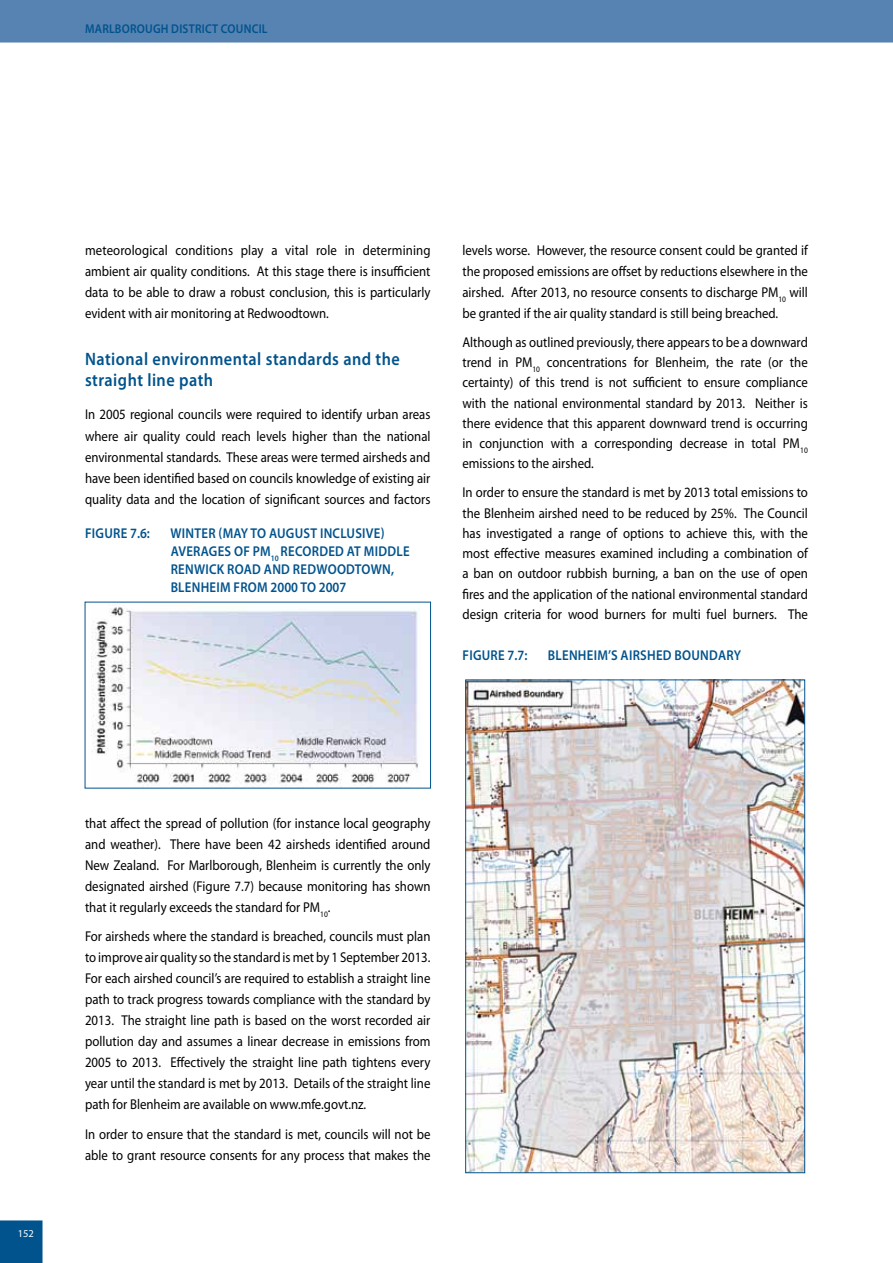
<style>
.page{position:relative;width:893px;height:1263px;background:#fff}
.page>*{position:absolute;margin:0;border:0;box-sizing:border-box;transform-origin:0 0}
.t1{font:600 18px/21px "Myriad Pro";letter-spacing:.03em;color:#00538d;scale:.9 1}
.t2{font:14.25px/21px "Myriad Pro";color:#000;text-align:justify;scale:.9 1}
.t3{font:600 14.25px/18px "Myriad Pro";letter-spacing:.02em;color:#00538d;scale:.9 1}
.t4{font:600 12.75px "Myriad Pro";letter-spacing:.02em;color:#00538d;scale:.9 1}
.t5{font:10.5px "Myriad Pro";color:#fff}
</style>
<div class="page">
<div style="left:0;top:1220px;width:43px;height:43px;background:#00538d"></div>
<div style="left:0;top:0;width:893px;height:43px;background:#5783b2"></div>
<img style="left:467px;top:681px;width:336px;height:490px">
<img style="left:91px;top:607px;width:328px;height:177px">
<p class="t4" style="left:85px;top:21px;width:204px">MARLBOROUGH DISTRICT COUNCIL</p>
<p class="t2" style="left:85px;top:240px;width:385px">meteorological conditions play a vital role in determining ambient air quality conditions. At this stage there is insufficient data to be able to draw a robust conclusion, this is particularly evident with air monitoring at Redwoodtown.</p>
<p class="t1" style="left:85px;top:348px;width:351px">NATIONAL ENVIRONMENTAL STANDARDS AND THE<br>STRAIGHT LINE PATH</p>
<p class="t2" style="left:85px;top:404px;width:385px">In 2005 regional councils were required to identify urban areas where air quality could reach levels higher than the national environmental standards. These areas were termed airsheds and have been identified based on councils knowledge of existing air quality data and the location of significant sources and factors</p>
<p class="t3" style="left:85px;top:524px;width:73px">FIGURE 7.6:</p>
<p class="t3" style="left:171px;top:524px;width:267px">WINTER (MAY TO AUGUST INCLUSIVE)<br>AVERAGES OF PM<sub>10</sub> RECORDED AT MIDDLE<br>RENWICK ROAD AND REDWOODTOWN,<br>BLENHEIM FROM 2000 TO 2007</p>
<p class="t2" style="left:462px;top:240px;width:385px">levels worse. However, the resource consent could be granted if the proposed emissions are offset by reductions elsewhere in the airshed. After 2013, no resource consents to discharge PM<sub>10</sub> will be granted if the air quality standard is still being breached.</p>
<p class="t2" style="left:462px;top:332px;width:385px;line-height:20.2px">Although as outlined previously, there appears to be a downward trend in PM<sub>10</sub> concentrations for Blenheim, the rate (or the certainty) of this trend is not sufficient to ensure compliance with the national environmental standard by 2013. Neither is there evidence that this apparent downward trend is occurring in conjunction with a corresponding decrease in total PM<sub>10 </sub>emissions to the airshed.</p>
<p class="t2" style="left:462px;top:482px;width:385px;line-height:20.2px">In order to ensure the standard is met by 2013 total emissions to the Blenheim airshed need to be reduced by 25%. The Council has investigated a range of options to achieve this, with the most effective measures examined including a combination of a ban on outdoor rubbish burning, a ban on the use of open fires and the application of the national environmental standard design criteria for wood burners for multi fuel burners. The</p>
<p class="t3" style="left:463px;top:646px;width:85px">FIGURE 7.7: B</p>
<p class="t3" style="left:556px;top:646px;width:208px">LENHEIM’S AIRSHED BOUNDARY</p>
<p class="t5" style="left:18px;top:1227px;width:18px">152</p>
<p class="t2" style="left:85px;top:812px;width:385px">that affect the spread of pollution (for instance local geography and weather). There have been 42 airsheds identified around New Zealand. For Marlborough, Blenheim is currently the only designated airshed (Figure 7.7) because monitoring has shown that it regularly exceeds the standard for PM<sub>10</sub>.</p>
<p class="t2" style="left:85px;top:926px;width:385px">For airsheds where the standard is breached, councils must plan to improve air quality so the standard is met by 1 September 2013.<br>For each airshed council’s are required to establish a straight line path to track progress towards compliance with the standard by 2013. The straight line path is based on the worst recorded air pollution day and assumes a linear decrease in emissions from 2005 to 2013. Effectively the straight line path tightens every year until the standard is met by 2013. Details of the straight line path for Blenheim are available on www.mfe.govt.nz.</p>
<p class="t2" style="left:85px;top:1123px;width:385px">In order to ensure that the standard is met, councils will not be able to grant resource consents for any process that makes the</p>
</div>
